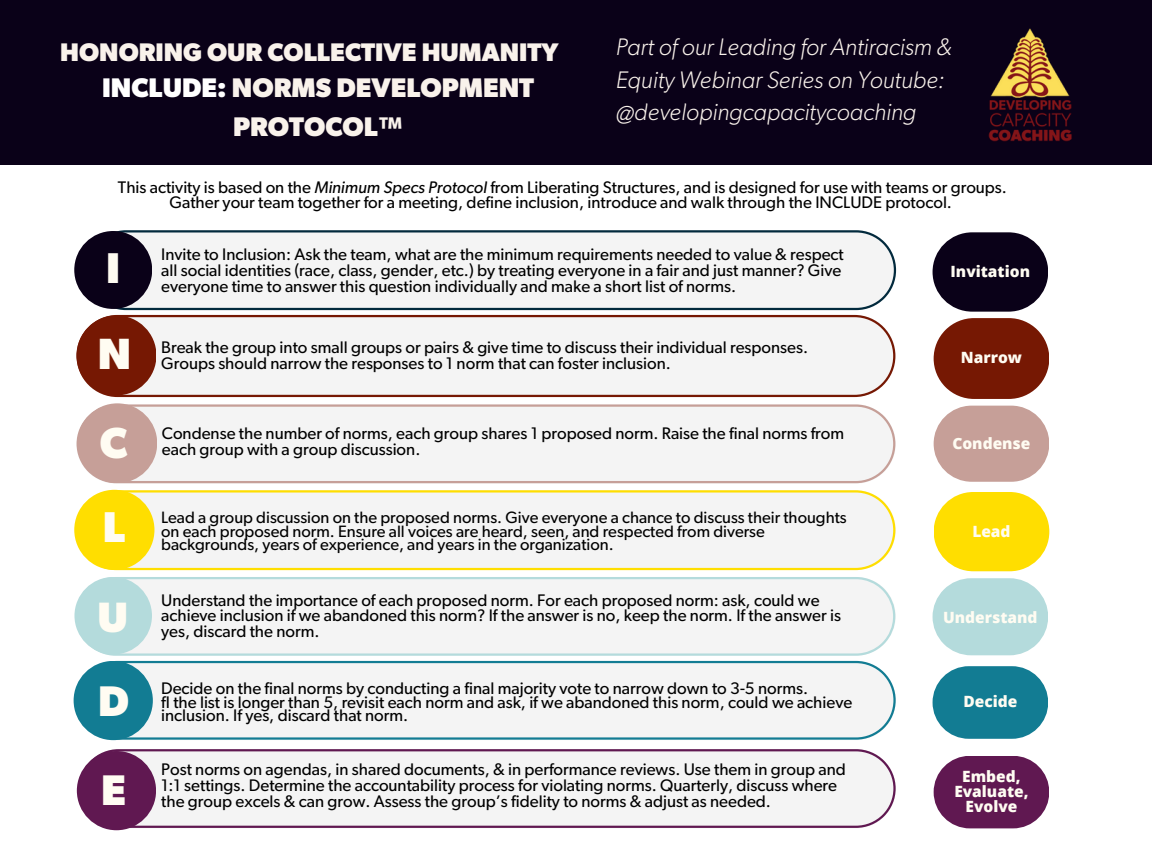
<style>
.page{position:relative;width:1152px;height:864px;background:#fff}
.page>*{position:absolute;margin:0;border:0;box-sizing:border-box;transform-origin:0 0}
.t1{font:700 43.8px "Gibson";color:#fffcf2}
.t2{font:700 43.5px "Gibson";color:#fffcf2}
.t3{font:700 43.2px "Gibson";color:#fffcf2}
.t4{font:700 42.9px "Gibson";color:#fffcf2}
.t5{font:700 42.45px "Gibson";color:#fffcf2}
.t6{font:700 27px/38.2px "Gibson";color:#f9f2eb;text-align:center}
.t7{font:700 25.5px "Gibson";color:#f9f2eb}
.t8{font:italic 300 24px/32.7px "Gibson";color:#f9f2eb}
.t9{font:16.8px/15.8px "Gibson";color:#000}
.t10{font:16.5px/13.5px "Gibson";color:#000}
.t11{font:800 15.45px/14.9px "Open Sans";color:#fffcf2;text-align:center}
.s1{color:#fff}
.s2{font-style:italic}
</style>
<div class="page">
<div style="left:0;top:0;width:1152px;height:165px;background:#0a0118"></div>
<svg style="left:934px;top:318px;width:115px;height:81px;background:#8a3a28"></svg>
<div style="left:934px;top:406px;width:115px;height:76px;background:#c69f98;border-radius:38px"></div>
<svg style="left:933px;top:578px;width:115px;height:77px;background:#bee0e0"></svg>
<div style="left:933px;top:666px;width:115px;height:73px;background:#127c93;border-radius:36px"></div>
<div style="left:934px;top:492px;width:115px;height:79px;background:#ffde00;border-radius:40px"></div>
<div style="left:933px;top:232px;width:115px;height:80px;background:#0a0118;border-radius:40px"></div>
<div style="left:934px;top:756px;width:115px;height:72px;background:#601851;border-radius:36px"></div>
<svg style="left:77px;top:315px;width:818px;height:82px"></svg>
<div style="left:76px;top:315px;width:80px;height:80px;background:#761803;border-radius:50%"></div>
<svg style="left:77px;top:404px;width:818px;height:79px"></svg>
<div style="left:77px;top:403px;width:80px;height:80px;background:#c69f98;border-radius:50%"></div>
<svg style="left:78px;top:577px;width:817px;height:79px"></svg>
<div style="left:74px;top:577px;width:78px;height:77px;background:#b4dbdc;border-radius:50%"></div>
<svg style="left:78px;top:661px;width:818px;height:79px"></svg>
<div style="left:74px;top:661px;width:79px;height:79px;background:#127c93;border-radius:50%"></div>
<svg style="left:77px;top:490px;width:818px;height:80px"></svg>
<div style="left:74px;top:490px;width:80px;height:80px;background:#ffde00;border-radius:50%"></div>
<svg style="left:88px;top:230px;width:808px;height:80px"></svg>
<div style="left:74px;top:231px;width:78px;height:78px;background:#0a0118;border-radius:50%"></div>
<svg style="left:79px;top:749px;width:817px;height:79px"></svg>
<div style="left:77px;top:751px;width:79px;height:79px;background:#601851;border-radius:50%"></div>
<img style="left:988px;top:28px;width:84px;height:114px">
<p class="t7" style="left:60px;top:41px;width:500px">HONORING OUR COLLECTIVE HUMANITY</p>
<p class="t6" style="left:102px;top:70px;width:433px"><span class="s1">INCLUDE:</span> NORMS DEVELOPMENT<br>PROTOCOL™</p>
<p class="t8" style="left:616px;top:32px;width:337px">Part of our Leading for Antiracism &amp;<br>Equity Webinar Series on Youtube:</p>
<p class="t8" style="left:616px;top:97px;width:302px">@developingcapacitycoaching</p>
<p class="t9" style="left:118px;top:180px;width:891px">This activity is based on the <span class="s2">Minimum Specs Protocol</span> from Liberating Structures, and is designed for use with teams or groups.</p>
<p class="t9" style="left:170px;top:196px;width:784px">Gather your team together for a meeting, define inclusion, introduce and walk through the INCLUDE protocol.</p>
<p class="t3" style="left:106px;top:248px;width:16px">I</p>
<p class="t9" style="left:161px;top:248px;width:684px">Invite to Inclusion: Ask the team, what are the minimum requirements needed to value &amp; respect all social identities (race, class, gender, etc.) by treating everyone in a fair and just manner? Give everyone time to answer this question individually and make a short list of norms.</p>
<p class="t1" style="left:98px;top:334px;width:35px">N</p>
<p class="t2" style="left:100px;top:423px;width:29px">C</p>
<p class="t9" style="left:161px;top:341px;width:648px">Break the group into small groups or pairs &amp; give time to discuss their individual responses.<br>Groups should narrow the responses to 1 norm that can foster inclusion.</p>
<p class="t9" style="left:162px;top:426px;width:684px">Condense the number of norms, each group shares 1 proposed norm. Raise the final norms from each group with a group discussion.</p>
<p class="t3" style="left:103px;top:508px;width:24px">L</p>
<p class="t10" style="left:161px;top:512px;width:687px">Lead a group discussion on the proposed norms. Give everyone a chance to discuss their thoughts on each proposed norm. Ensure all voices are heard, seen, and respected from diverse backgrounds, years of experience, and years in the organization.</p>
<p class="t5" style="left:98px;top:598px;width:32px">U</p>
<p class="t4" style="left:98px;top:682px;width:32px">D</p>
<p class="t9" style="left:161px;top:593px;width:681px">Understand the importance of each proposed norm. For each proposed norm: ask, could we achieve inclusion if we abandoned this norm? If the answer is no, keep the norm. If the answer is yes, discard the norm.</p>
<p class="t9" style="left:161px;top:682px;width:648px">Decide on the final norms by conducting a final majority vote to narrow down to 3-5 norms.</p>
<p class="t9" style="left:161px;top:696px;width:693px;line-height:13.5px">fI the list is longer than 5, revisit each norm and ask, if we abandoned this norm, could we achieve inclusion. If yes, discard that norm.</p>
<p class="t4" style="left:101px;top:771px;width:26px">E</p>
<p class="t9" style="left:161px;top:763px;width:686px">Post norms on agendas, in shared documents, &amp; in performance reviews. Use them in group and<br>1:1 settings. Determine the accountability process for violating norms. Quarterly, discuss where the group excels &amp; can grow. Assess the group’s fidelity to norms &amp; adjust as needed.</p>
<p class="t11" style="left:951px;top:264px;width:81px">Invitation</p>
<p class="t11" style="left:961px;top:350px;width:63px">Narrow</p>
<p class="t11" style="left:952px;top:435px;width:80px">Condense</p>
<p class="t11" style="left:972px;top:523px;width:40px">Lead</p>
<p class="t11" style="left:943px;top:609px;width:96px">Understand</p>
<p class="t11" style="left:963px;top:694px;width:55px">Decide</p>
<p class="t11" style="left:954px;top:769px;width:76px">Embed,<br>Evaluate,<br>Evolve</p>
</div>
